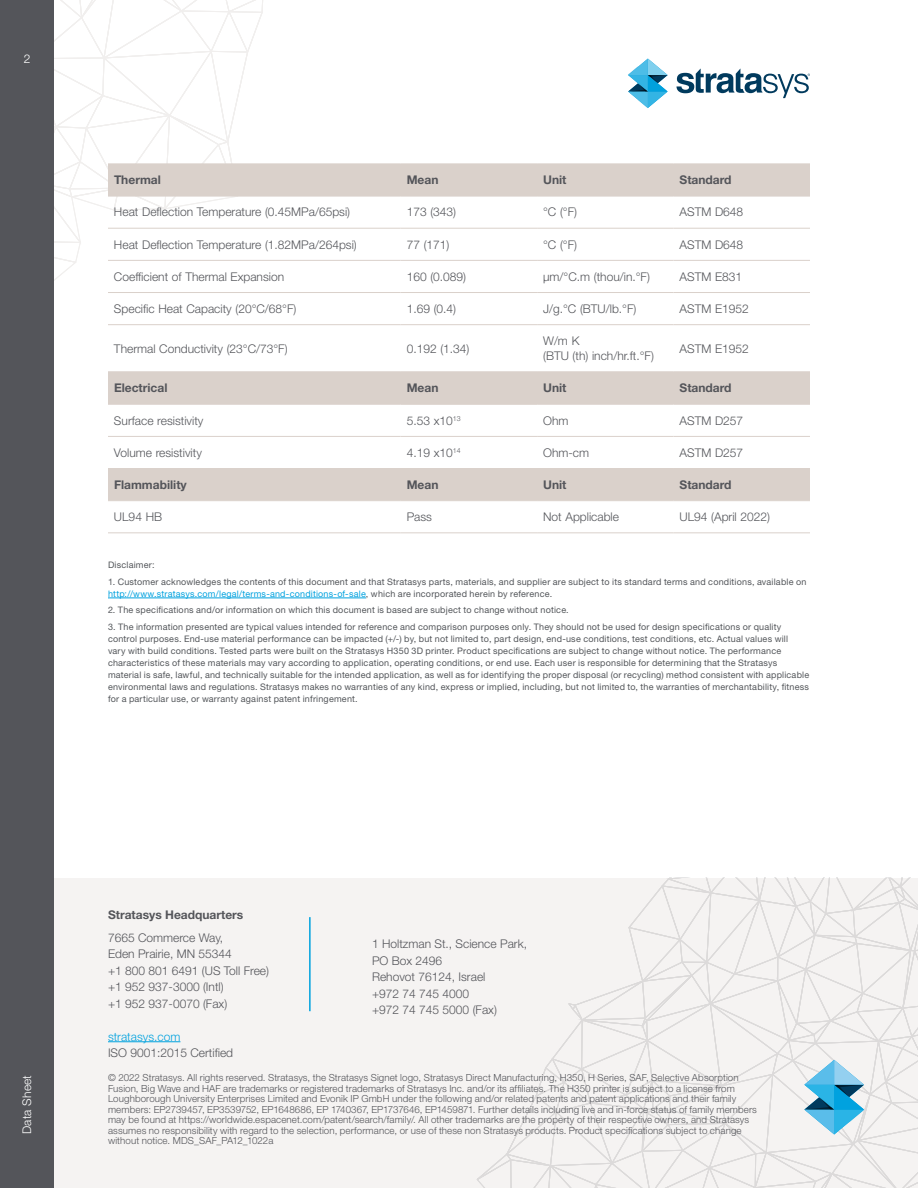
<style>
.page{position:relative;width:918px;height:1188px;background:#fff}
.page>*{position:absolute;margin:0;border:0;box-sizing:border-box;transform-origin:0 0}
.t1{font:300 12px/16.5px "Helvetica Neue LT Std";color:#54555a}
.t2{font:700 12px "Helvetica Neue LT Std";color:#54555a}
.t3{font:300 12px "Helvetica Neue LT Std";color:#00a2df}
.t4{font:300 12px "Helvetica Neue LT Std";letter-spacing:.015em;color:#fff}
.t5{font:300 9.75px/10.5px "Helvetica Neue LT Std";letter-spacing:.01em;color:#54555a}
.t6{font:9px/12px "Helvetica Neue LT Std";letter-spacing:.02em;color:#53565a}
.s1{color:#00a2df}
</style>
<div class="page">
<div style="left:54px;top:878px;width:864px;height:310px;background:#f5f3f2"></div>
<div style="left:0;top:0;width:54px;height:1188px;background:#54555a"></div>
<hr style="left:309px;top:917px;width:2px;height:94px;background:#00a2df">
<hr style="left:108px;top:1041px;width:72px;height:1px;background:#00a2df">
<svg style="left:477px;top:878px;width:441px;height:310px"></svg>
<hr style="left:108px;top:598px;width:258px;height:1px;background:#00a2df">
<svg style="left:54px;top:0;width:756px;height:281px"></svg>
<svg style="left:108px;top:229px;width:702px;height:143px"></svg>
<hr style="left:108px;top:164px;width:293px;height:1px;background:#dad1cb">
<hr style="left:401px;top:164px;width:136px;height:1px;background:#dad1cb">
<hr style="left:537px;top:164px;width:137px;height:1px;background:#dad1cb">
<hr style="left:674px;top:164px;width:136px;height:1px;background:#dad1cb">
<hr style="left:108px;top:196px;width:293px;height:1px;background:#dad1cb">
<hr style="left:401px;top:196px;width:136px;height:1px;background:#dad1cb">
<hr style="left:537px;top:196px;width:137px;height:1px;background:#dad1cb">
<hr style="left:674px;top:196px;width:136px;height:1px;background:#dad1cb">
<hr style="left:108px;top:228px;width:293px;height:1px;background:#dad1cb">
<hr style="left:401px;top:228px;width:136px;height:1px;background:#dad1cb">
<hr style="left:537px;top:228px;width:137px;height:1px;background:#dad1cb">
<hr style="left:674px;top:228px;width:136px;height:1px;background:#dad1cb">
<hr style="left:108px;top:260px;width:293px;height:1px;background:#dad1cb">
<hr style="left:401px;top:260px;width:136px;height:1px;background:#dad1cb">
<hr style="left:537px;top:260px;width:137px;height:1px;background:#dad1cb">
<hr style="left:674px;top:260px;width:136px;height:1px;background:#dad1cb">
<hr style="left:108px;top:292px;width:293px;height:1px;background:#dad1cb">
<hr style="left:401px;top:292px;width:136px;height:1px;background:#dad1cb">
<hr style="left:537px;top:292px;width:137px;height:1px;background:#dad1cb">
<hr style="left:674px;top:292px;width:136px;height:1px;background:#dad1cb">
<hr style="left:108px;top:324px;width:293px;height:1px;background:#dad1cb">
<hr style="left:401px;top:324px;width:136px;height:1px;background:#dad1cb">
<hr style="left:537px;top:324px;width:137px;height:1px;background:#dad1cb">
<hr style="left:674px;top:324px;width:136px;height:1px;background:#dad1cb">
<div style="left:108px;top:373px;width:702px;height:31px;background:#dad1cb"></div>
<hr style="left:108px;top:372px;width:293px;height:1px;background:#dad1cb">
<hr style="left:401px;top:372px;width:136px;height:1px;background:#dad1cb">
<hr style="left:537px;top:372px;width:137px;height:1px;background:#dad1cb">
<hr style="left:674px;top:372px;width:136px;height:1px;background:#dad1cb">
<hr style="left:108px;top:404px;width:293px;height:1px;background:#dad1cb">
<hr style="left:401px;top:404px;width:136px;height:1px;background:#dad1cb">
<hr style="left:537px;top:404px;width:137px;height:1px;background:#dad1cb">
<hr style="left:674px;top:404px;width:136px;height:1px;background:#dad1cb">
<hr style="left:108px;top:436px;width:293px;height:1px;background:#dad1cb">
<hr style="left:401px;top:436px;width:136px;height:1px;background:#dad1cb">
<hr style="left:537px;top:436px;width:137px;height:1px;background:#dad1cb">
<hr style="left:674px;top:436px;width:136px;height:1px;background:#dad1cb">
<div style="left:108px;top:469px;width:702px;height:33px;background:#dad1cb"></div>
<hr style="left:108px;top:468px;width:293px;height:1px;background:#dad1cb">
<hr style="left:401px;top:468px;width:136px;height:1px;background:#dad1cb">
<hr style="left:537px;top:468px;width:137px;height:1px;background:#dad1cb">
<hr style="left:674px;top:468px;width:136px;height:1px;background:#dad1cb">
<hr style="left:108px;top:500px;width:293px;height:1px;background:#dad1cb">
<hr style="left:401px;top:500px;width:136px;height:1px;background:#dad1cb">
<hr style="left:537px;top:500px;width:137px;height:1px;background:#dad1cb">
<hr style="left:674px;top:500px;width:136px;height:1px;background:#dad1cb">
<hr style="left:108px;top:532px;width:293px;height:1px;background:#dad1cb">
<hr style="left:401px;top:532px;width:136px;height:1px;background:#dad1cb">
<hr style="left:537px;top:532px;width:137px;height:1px;background:#dad1cb">
<hr style="left:674px;top:532px;width:136px;height:1px;background:#dad1cb">
<h1 class="t4" style="left:24px;top:51px;width:8px">2</h1>
<h1 class="t2" style="left:114px;top:173px;width:48px">Thermal</h1>
<h1 class="t2" style="left:407px;top:173px;width:33px">Mean</h1>
<h1 class="t2" style="left:543px;top:173px;width:25px">Unit</h1>
<h1 class="t2" style="left:680px;top:173px;width:54px">Standard</h1>
<h1 class="t1" style="left:114px;top:204px;width:238px">Heat Deflection Temperature (0.45MPa/65psi)</h1>
<h1 class="t1" style="left:407px;top:204px;width:51px">173 (343)</h1>
<h1 class="t1" style="left:543px;top:204px;width:35px">°C (°F)</h1>
<h1 class="t1" style="left:680px;top:204px;width:65px">ASTM D648</h1>
<h1 class="t1" style="left:114px;top:236px;width:244px">Heat Deflection Temperature (1.82MPa/264psi)</h1>
<h1 class="t1" style="left:407px;top:236px;width:44px">77 (171)</h1>
<h1 class="t1" style="left:543px;top:236px;width:35px">°C (°F)</h1>
<h1 class="t1" style="left:680px;top:236px;width:65px">ASTM D648</h1>
<h1 class="t1" style="left:114px;top:268px;width:172px">Coefficient of Thermal Expansion</h1>
<h1 class="t1" style="left:407px;top:268px;width:61px">160 (0.089)</h1>
<h1 class="t1" style="left:543px;top:268px;width:108px">μm/°C.m (thou/in.°F)</h1>
<h1 class="t1" style="left:680px;top:268px;width:64px">ASTM E831</h1>
<h1 class="t1" style="left:114px;top:300px;width:184px">Specific Heat Capacity (20°C/68°F)</h1>
<h1 class="t1" style="left:407px;top:300px;width:51px">1.69 (0.4)</h1>
<h1 class="t1" style="left:543px;top:300px;width:95px">J/g.°C (BTU/lb.°F)</h1>
<h1 class="t1" style="left:680px;top:300px;width:71px">ASTM E1952</h1>
<h1 class="t1" style="left:114px;top:340px;width:175px">Thermal Conductivity (23°C/73°F)</h1>
<h1 class="t1" style="left:407px;top:340px;width:64px">0.192 (1.34)</h1>
<h1 class="t1" style="left:543px;top:333px;width:112px;line-height:15px">W/m K<br>(BTU (th) inch/hr.ft.°F)</h1>
<h1 class="t1" style="left:680px;top:340px;width:71px">ASTM E1952</h1>
<h1 class="t2" style="left:114px;top:381px;width:55px">Electrical</h1>
<h1 class="t2" style="left:407px;top:381px;width:33px">Mean</h1>
<h1 class="t2" style="left:543px;top:381px;width:25px">Unit</h1>
<h1 class="t2" style="left:680px;top:381px;width:54px">Standard</h1>
<h1 class="t1" style="left:114px;top:412px;width:91px">Surface resistivity</h1>
<h1 class="t1" style="left:407px;top:412px;width:55px">5.53 x10<sup>13</sup></h1>
<h1 class="t1" style="left:543px;top:412px;width:27px">Ohm</h1>
<h1 class="t1" style="left:680px;top:412px;width:65px">ASTM D257</h1>
<h1 class="t1" style="left:114px;top:444px;width:89px">Volume resistivity</h1>
<h1 class="t1" style="left:407px;top:444px;width:55px">4.19 x10<sup>14</sup></h1>
<h1 class="t1" style="left:543px;top:444px;width:47px">Ohm-cm</h1>
<h1 class="t1" style="left:680px;top:444px;width:65px">ASTM D257</h1>
<h1 class="t2" style="left:114px;top:477px;width:74px">Flammability</h1>
<h1 class="t2" style="left:407px;top:477px;width:33px">Mean</h1>
<h1 class="t2" style="left:543px;top:477px;width:25px">Unit</h1>
<h1 class="t2" style="left:680px;top:477px;width:54px">Standard</h1>
<h1 class="t1" style="left:114px;top:508px;width:50px">UL94 HB</h1>
<h1 class="t1" style="left:407px;top:508px;width:27px">Pass</h1>
<h1 class="t1" style="left:543px;top:508px;width:77px">Not Applicable</h1>
<h1 class="t1" style="left:680px;top:508px;width:92px">UL94 (April 2022)</h1>
<p class="t6" style="left:108px;top:559px;width:48px">Disclaimer:</p>
<p class="t6" style="left:108px;top:576px;width:700px">1. Customer acknowledges the contents of this document and that Stratasys parts, materials, and supplier are subject to its standard terms and conditions, available on <span class="s1">http://www.stratasys.com/legal/terms-and-conditions-of-sale</span>, which are incorporated herein by reference.</p>
<p class="t6" style="left:108px;top:604px;width:462px">2. The specifications and/or information on which this document is based are subject to change without notice.</p>
<p class="t6" style="left:108px;top:621px;width:703px">3. The information presented are typical values intended for reference and comparison purposes only. They should not be used for design specifications or quality control purposes. End-use material performance can be impacted (+/-) by, but not limited to, part design, end-use conditions, test conditions, etc. Actual values will<br>vary with build conditions. Tested parts were built on the Stratasys H350 3D printer. Product specifications are subject to change without notice. The performance characteristics of these materials may vary according to application, operating conditions, or end use. Each user is responsible for determining that the Stratasys material is safe, lawful, and technically suitable for the intended application, as well as for identifying the proper disposal (or recycling) method consistent with applicable environmental laws and regulations. Stratasys makes no warranties of any kind, express or implied, including, but not limited to, the warranties of merchantability, fitness for a particular use, or warranty against patent infringement.</p>
<h1 class="t4" style="left:20px;top:1134px;width:61px;rotate:-90deg">Data Sheet</h1>
<h1 class="t2" style="left:108px;top:907px;width:137px">Stratasys Headquarters</h1>
<h1 class="t1" style="left:108px;top:929px;width:163px">7665 Commerce Way,<br>Eden Prairie, MN 55344<br>+1 800 801 6491 (US Toll Free) +1 952 937-3000 (Intl)<br>+1 952 937-0070 (Fax)</h1>
<h1 class="t3" style="left:108px;top:1029px;width:74px">stratasys.com</h1>
<h1 class="t1" style="left:108px;top:1044px;width:127px">ISO 9001:2015 Certified</h1>
<h1 class="t1" style="left:372px;top:935px;width:156px">1 Holtzman St., Science Park,<br>PO Box 2496<br>Rehovot 76124, Israel<br>+972 74 745 4000<br>+972 74 745 5000 (Fax)</h1>
<p class="t5" style="left:108px;top:1073px;width:650px">© 2022 Stratasys. All rights reserved. Stratasys, the Stratasys Signet logo, Stratasys Direct Manufacturing, H350, H Series, SAF, Selective Absorption Fusion, Big Wave and HAF are trademarks or registered trademarks of Stratasys Inc. and/or its affiliates. The H350 printer is subject to a license from Loughborough University Enterprises Limited and Evonik IP GmbH under the following and/or related patents and patent applications and their family members: EP2739457, EP3539752, EP1648686, EP 1740367, EP1737646, EP1459871. Further details including live and in-force status of family members may be found at https://worldwide.espacenet.com/patent/search/family/. All other trademarks are the property of their respective owners, and Stratasys assumes no responsibility with regard to the selection, performance, or use of these non Stratasys products. Product specifications subject to change without notice. MDS_SAF_PA12_1022a</p>
</div>
